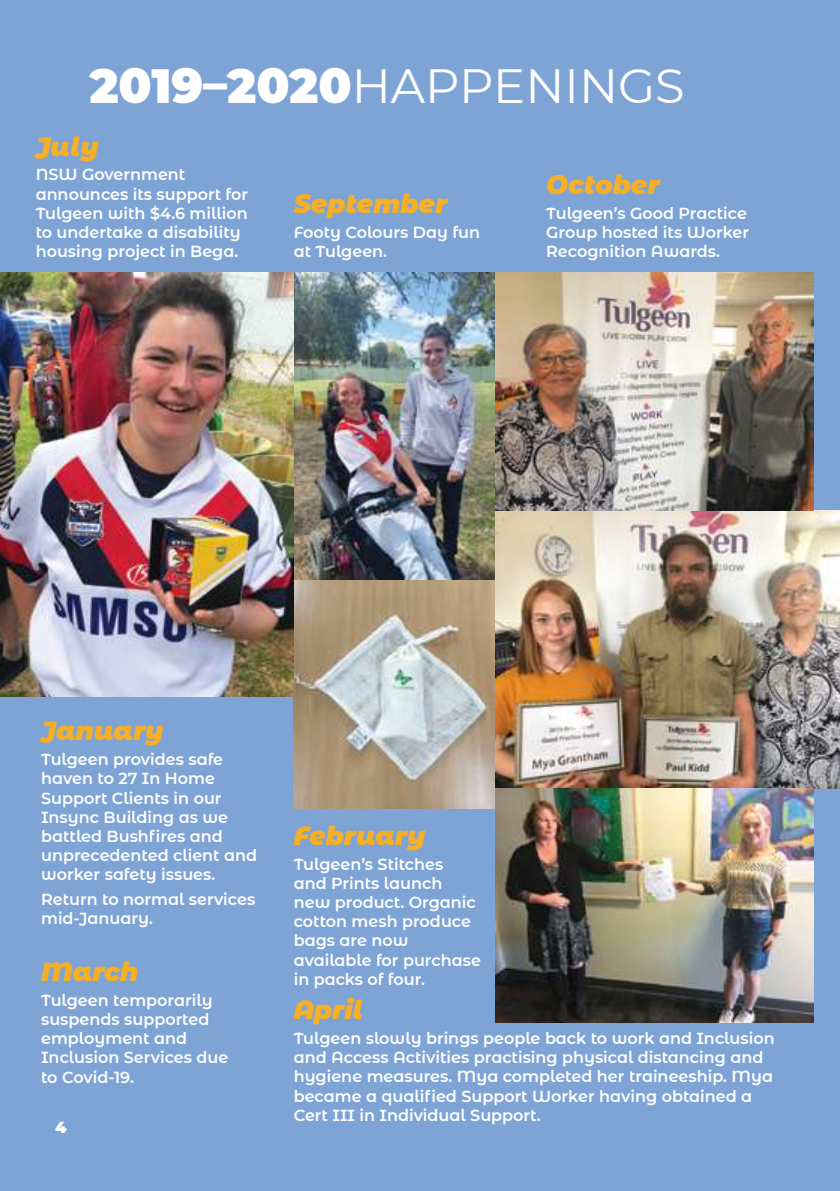
<style>
.page{position:relative;width:840px;height:1191px;background:#fff}
.page>*{position:absolute;margin:0;border:0;box-sizing:border-box;transform-origin:0 0}
.t1{font:48px "Montserrat";color:#fff}
.t2{font:italic 900 26px "Montserrat Alternates";color:#f7af26}
.t3{font:600 16px/19.2px "Montserrat Alternates";color:#fff}
.t4{font:900 16px "Montserrat Alternates";color:#fff}
.s1{font-weight:900}
</style>
<div class="page">
<div style="left:0;top:0;width:839px;height:1191px;background:#7ea4d6"></div>
<img style="left:293px;top:579px;width:202px;height:230px">
<img style="left:293px;top:272px;width:202px;height:307px">
<img style="left:0;top:272px;width:293px;height:424px">
<img style="left:495px;top:510px;width:344px;height:278px">
<img style="left:495px;top:272px;width:317px;height:239px">
<img style="left:495px;top:788px;width:317px;height:234px">
<h1 class="t1" style="left:89px;top:67px;width:596px"><span class="s1">2019–2020</span>HAPPENINGS</h1>
<h2 class="t2" style="left:36px;top:134px;width:64px">July</h2>
<p class="t3" style="left:36px;top:166px;width:214px">NSW Government announces its support for<br>Tulgeen with $4.6 million to undertake a disability housing project in Bega.</p>
<h2 class="t2" style="left:546px;top:172px;width:115px">October</h2>
<p class="t3" style="left:546px;top:204px;width:204px">Tulgeen’s Good Practice<br>Group hosted its Worker<br>Recognition Awards.</p>
<h2 class="t2" style="left:293px;top:191px;width:155px">September</h2>
<p class="t3" style="left:293px;top:223px;width:188px">Footy Colours Day fun at Tulgeen.</p>
<h2 class="t2" style="left:41px;top:718px;width:124px">January</h2>
<p class="t3" style="left:41px;top:750px;width:217px">Tulgeen provides safe haven to 27 In Home<br>Support Clients in our<br>Insync Building as we battled Bushfires and unprecedented client and worker safety issues.</p>
<p class="t3" style="left:41px;top:890px;width:215px">Return to normal services mid-January.</p>
<h2 class="t2" style="left:293px;top:822px;width:133px">February</h2>
<p class="t3" style="left:293px;top:855px;width:189px">Tulgeen’s Stitches<br>and Prints launch new product. Organic cotton mesh produce bags are now available for purchase in packs of four.</p>
<h2 class="t2" style="left:41px;top:959px;width:99px">March</h2>
<p class="t3" style="left:41px;top:991px;width:189px">Tulgeen temporarily suspends supported employment and<br>Inclusion Services due to Covid-19.</p>
<h2 class="t2" style="left:293px;top:997px;width:71px">April</h2>
<p class="t3" style="left:293px;top:1029px;width:482px">Tulgeen slowly brings people back to work and Inclusion and Access Activities practising physical distancing and hygiene measures. Mya completed her traineeship. Mya became a qualified Support Worker having obtained a Cert III in Individual Support.</p>
<p class="t4" style="left:55px;top:1120px;width:13px">4</p>
</div>
